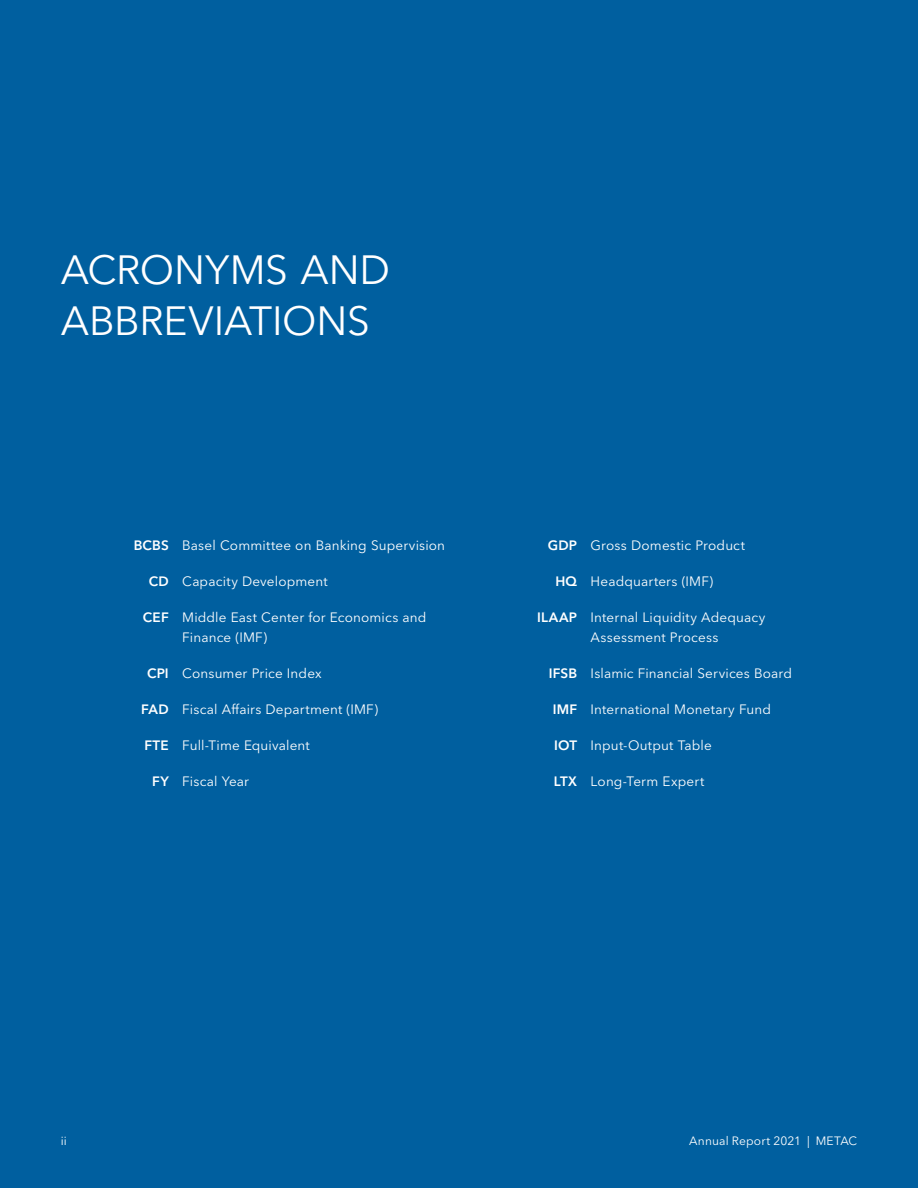
<style>
.page{position:relative;width:918px;height:1188px;background:#005f9f}
.page>*{position:absolute;margin:0;border:0;box-sizing:border-box;transform-origin:0 0}
.H1-KO{font:40.5px/51px "Avenir Next W1 G";letter-spacing:-.005em;color:#fff}
.List-AcronymsPage{font:13.5px/19.5px "Avenir Next W1 G";letter-spacing:.01em;color:#fff}
.t1{font:12px "Avenir Next W1 G";letter-spacing:.01em;color:#fff}
.s1{font-weight:600}
</style>
<div class="page">
<p class="H1-KO" style="left:61px;top:241px;width:331px">ACRONYMS AND<br>ABBREVIATIONS</p>
<p class="List-AcronymsPage" style="left:134px;top:534px;width:313px"><span class="s1">BCBS</span> Basel Committee on Banking Supervision</p>
<p class="List-AcronymsPage" style="left:149px;top:570px;width:180px"><span class="s1">CD</span> Capacity Development</p>
<p class="List-AcronymsPage" style="left:182px;top:606px;width:246px;text-indent:-39px"><span class="s1">CEF</span> Middle East Center for Economics and<br>Finance (IMF)</p>
<p class="List-AcronymsPage" style="left:147px;top:662px;width:176px"><span class="s1">CPI</span> Consumer Price Index</p>
<p class="List-AcronymsPage" style="left:141px;top:698px;width:238px"><span class="s1">FAD</span> Fiscal Affairs Department (IMF)</p>
<p class="List-AcronymsPage" style="left:144px;top:734px;width:167px"><span class="s1">FTE</span> Full-Time Equivalent</p>
<p class="List-AcronymsPage" style="left:152px;top:770px;width:99px"><span class="s1">FY</span> Fiscal Year</p>
<p class="List-AcronymsPage" style="left:548px;top:534px;width:199px"><span class="s1">GDP</span> Gross Domestic Product</p>
<p class="List-AcronymsPage" style="left:555px;top:570px;width:159px"><span class="s1">HQ</span> Headquarters (IMF)</p>
<p class="List-AcronymsPage" style="left:537px;top:606px;width:230px;text-align:center"><span class="s1">ILAAP</span> Internal Liquidity Adequacy<br>Assessment Process</p>
<p class="List-AcronymsPage" style="left:549px;top:662px;width:245px"><span class="s1">IFSB</span> Islamic Financial Services Board</p>
<p class="List-AcronymsPage" style="left:553px;top:698px;width:220px"><span class="s1">IMF</span> International Monetary Fund</p>
<p class="List-AcronymsPage" style="left:554px;top:734px;width:159px"><span class="s1">IOT</span> Input-Output Table</p>
<p class="List-AcronymsPage" style="left:554px;top:770px;width:152px"><span class="s1">LTX</span> Long-Term Expert</p>
<p class="t1" style="left:61px;top:1131px;width:8px">ii</p>
<p class="t1" style="left:689px;top:1131px;width:170px">Annual Report 2021 | METAC</p>
</div>
